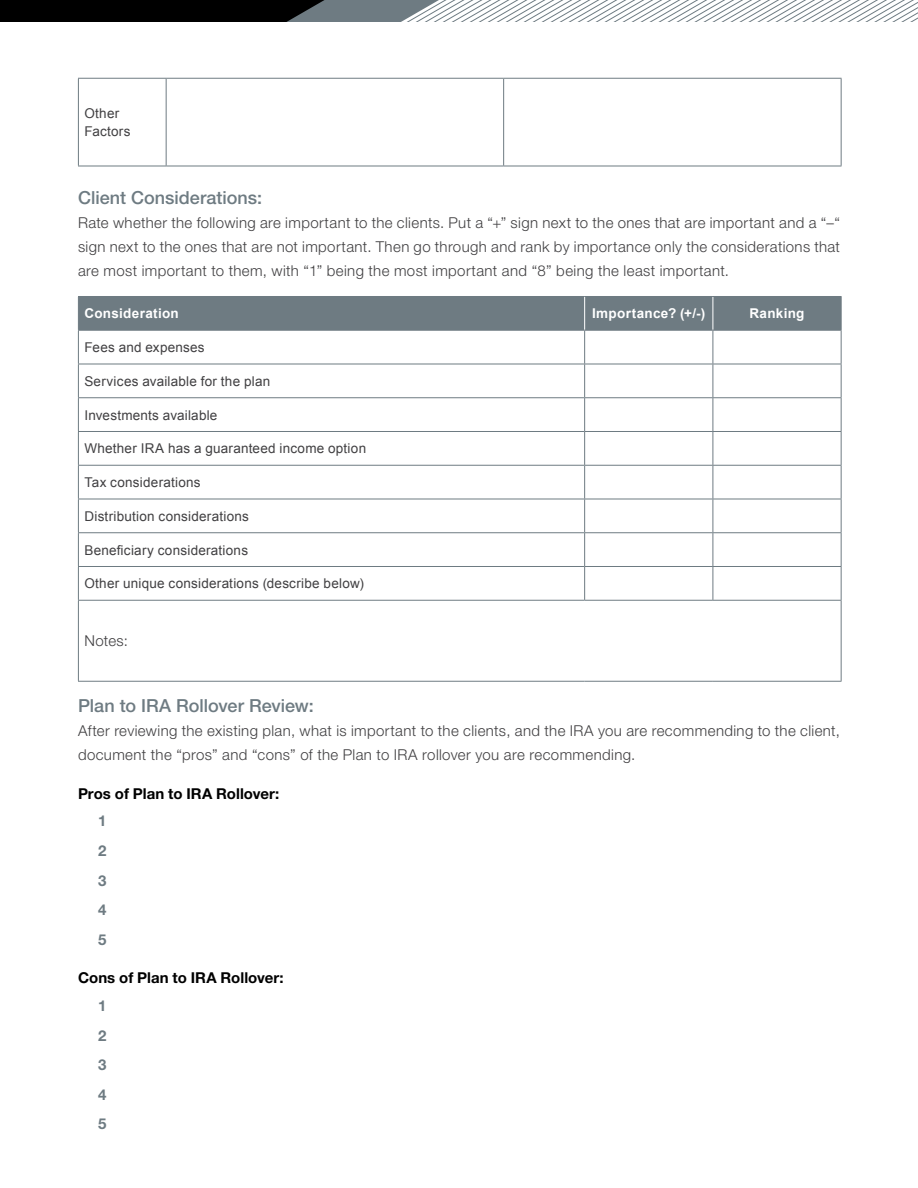
<style>
.page{position:relative;width:918px;height:1188px;background:#fff}
.page>*{position:absolute;margin:0;border:0;box-sizing:border-box;transform-origin:0 0}
.t1{font:500 18px "Helvetica Neue LT Pro";color:#6e7b82}
.t2{font:300 15px/24px "Helvetica Neue LT Pro";letter-spacing:.025em;color:#414042;text-align:justify}
.t3{font:700 15px "Helvetica Neue LT Pro";color:#000}
.t4{font:700 15px/29.7px "Helvetica Neue LT Pro";color:#6e7b82;text-align:justify}
.t5{font:13.5px/18px "Arial";letter-spacing:.02em;color:#414042}
.t6{font:700 13.5px "Arial";letter-spacing:.025em;color:#fff}
</style>
<div class="page">
<svg style="left:0;top:0;width:918px;height:22px"></svg>
<svg style="left:79px;top:79px;width:762px;height:87px"></svg>
<hr style="left:78px;top:79px;width:1px;height:87px;background:#6e7b82">
<hr style="left:78px;top:78px;width:88px;height:1px;background:#6e7b82">
<hr style="left:78px;top:166px;width:88px;height:1px;background:#6e7b82">
<hr style="left:166px;top:79px;width:1px;height:87px;background:#6e7b82">
<hr style="left:166px;top:78px;width:338px;height:1px;background:#6e7b82">
<hr style="left:166px;top:166px;width:338px;height:1px;background:#6e7b82">
<hr style="left:503px;top:79px;width:1px;height:87px;background:#6e7b82">
<hr style="left:504px;top:78px;width:338px;height:1px;background:#6e7b82">
<hr style="left:841px;top:79px;width:1px;height:87px;background:#6e7b82">
<hr style="left:504px;top:166px;width:338px;height:1px;background:#6e7b82">
<div style="left:79px;top:297px;width:762px;height:33px;background:#6e7b82"></div>
<svg style="left:79px;top:331px;width:762px;height:350px"></svg>
<hr style="left:584px;top:297px;width:1px;height:33px;background:#fff">
<hr style="left:713px;top:297px;width:1px;height:33px;background:#fff">
<hr style="left:78px;top:297px;width:1px;height:33px;background:#6e7b82">
<hr style="left:78px;top:296px;width:507px;height:1px;background:#6e7b82">
<hr style="left:585px;top:296px;width:128px;height:1px;background:#6e7b82">
<hr style="left:713px;top:296px;width:129px;height:1px;background:#6e7b82">
<hr style="left:841px;top:297px;width:1px;height:33px;background:#6e7b82">
<hr style="left:78px;top:331px;width:1px;height:33px;background:#6e7b82">
<hr style="left:78px;top:364px;width:1px;height:33px;background:#6e7b82">
<hr style="left:78px;top:398px;width:1px;height:33px;background:#6e7b82">
<hr style="left:78px;top:432px;width:1px;height:33px;background:#6e7b82">
<hr style="left:78px;top:466px;width:1px;height:33px;background:#6e7b82">
<hr style="left:78px;top:499px;width:1px;height:33px;background:#6e7b82">
<hr style="left:78px;top:533px;width:1px;height:33px;background:#6e7b82">
<hr style="left:78px;top:567px;width:1px;height:33px;background:#6e7b82">
<hr style="left:78px;top:601px;width:1px;height:80px;background:#6e7b82">
<hr style="left:78px;top:330px;width:507px;height:1px;background:#6e7b82">
<hr style="left:585px;top:330px;width:128px;height:1px;background:#6e7b82">
<hr style="left:713px;top:330px;width:129px;height:1px;background:#6e7b82">
<hr style="left:584px;top:331px;width:1px;height:33px;background:#6e7b82">
<hr style="left:713px;top:331px;width:1px;height:33px;background:#6e7b82">
<hr style="left:841px;top:331px;width:1px;height:33px;background:#6e7b82">
<hr style="left:584px;top:364px;width:1px;height:33px;background:#6e7b82">
<hr style="left:713px;top:364px;width:1px;height:33px;background:#6e7b82">
<hr style="left:841px;top:364px;width:1px;height:33px;background:#6e7b82">
<hr style="left:584px;top:398px;width:1px;height:33px;background:#6e7b82">
<hr style="left:713px;top:398px;width:1px;height:33px;background:#6e7b82">
<hr style="left:841px;top:398px;width:1px;height:33px;background:#6e7b82">
<hr style="left:584px;top:432px;width:1px;height:33px;background:#6e7b82">
<hr style="left:713px;top:432px;width:1px;height:33px;background:#6e7b82">
<hr style="left:841px;top:432px;width:1px;height:33px;background:#6e7b82">
<hr style="left:584px;top:466px;width:1px;height:33px;background:#6e7b82">
<hr style="left:713px;top:466px;width:1px;height:33px;background:#6e7b82">
<hr style="left:841px;top:466px;width:1px;height:33px;background:#6e7b82">
<hr style="left:584px;top:499px;width:1px;height:33px;background:#6e7b82">
<hr style="left:713px;top:499px;width:1px;height:33px;background:#6e7b82">
<hr style="left:841px;top:499px;width:1px;height:33px;background:#6e7b82">
<hr style="left:584px;top:533px;width:1px;height:33px;background:#6e7b82">
<hr style="left:713px;top:533px;width:1px;height:33px;background:#6e7b82">
<hr style="left:841px;top:533px;width:1px;height:33px;background:#6e7b82">
<hr style="left:584px;top:567px;width:1px;height:33px;background:#6e7b82">
<hr style="left:713px;top:567px;width:1px;height:33px;background:#6e7b82">
<hr style="left:841px;top:567px;width:1px;height:33px;background:#6e7b82">
<hr style="left:841px;top:601px;width:1px;height:80px;background:#6e7b82">
<hr style="left:78px;top:364px;width:507px;height:1px;background:#6e7b82">
<hr style="left:585px;top:364px;width:128px;height:1px;background:#6e7b82">
<hr style="left:713px;top:364px;width:129px;height:1px;background:#6e7b82">
<hr style="left:78px;top:397px;width:507px;height:1px;background:#6e7b82">
<hr style="left:585px;top:397px;width:128px;height:1px;background:#6e7b82">
<hr style="left:713px;top:397px;width:129px;height:1px;background:#6e7b82">
<hr style="left:78px;top:431px;width:507px;height:1px;background:#6e7b82">
<hr style="left:585px;top:431px;width:128px;height:1px;background:#6e7b82">
<hr style="left:713px;top:431px;width:129px;height:1px;background:#6e7b82">
<hr style="left:78px;top:465px;width:507px;height:1px;background:#6e7b82">
<hr style="left:585px;top:465px;width:128px;height:1px;background:#6e7b82">
<hr style="left:713px;top:465px;width:129px;height:1px;background:#6e7b82">
<hr style="left:78px;top:499px;width:507px;height:1px;background:#6e7b82">
<hr style="left:585px;top:499px;width:128px;height:1px;background:#6e7b82">
<hr style="left:713px;top:499px;width:129px;height:1px;background:#6e7b82">
<hr style="left:78px;top:532px;width:507px;height:1px;background:#6e7b82">
<hr style="left:585px;top:532px;width:128px;height:1px;background:#6e7b82">
<hr style="left:713px;top:532px;width:129px;height:1px;background:#6e7b82">
<hr style="left:78px;top:566px;width:507px;height:1px;background:#6e7b82">
<hr style="left:585px;top:566px;width:128px;height:1px;background:#6e7b82">
<hr style="left:713px;top:566px;width:129px;height:1px;background:#6e7b82">
<hr style="left:78px;top:600px;width:507px;height:1px;background:#6e7b82">
<hr style="left:585px;top:600px;width:128px;height:1px;background:#6e7b82">
<hr style="left:713px;top:600px;width:129px;height:1px;background:#6e7b82">
<hr style="left:78px;top:681px;width:507px;height:1px;background:#6e7b82">
<hr style="left:585px;top:681px;width:128px;height:1px;background:#6e7b82">
<hr style="left:713px;top:681px;width:129px;height:1px;background:#6e7b82">
<p class="t5" style="left:84px;top:104px;width:48px">Other<br>Factors</p>
<p class="t1" style="left:78px;top:187px;width:186px">Client Considerations:</p>
<p class="t2" style="left:78px;top:210px;width:764px">Rate whether the following are important to the clients. Put a “+” sign next to the ones that are important and a “–“ sign next to the ones that are not important. Then go through and rank by importance only the considerations that are most important to them, with “1” being the most important and “8” being the least important.</p>
<p class="t6" style="left:84px;top:305px;width:96px">Consideration</p>
<p class="t6" style="left:592px;top:305px;width:115px">Importance? (+/-)</p>
<p class="t6" style="left:750px;top:305px;width:56px">Ranking</p>
<p class="t5" style="left:84px;top:338px;width:122px">Fees and expenses</p>
<p class="t5" style="left:84px;top:372px;width:187px">Services available for the plan</p>
<p class="t5" style="left:84px;top:406px;width:135px">Investments available</p>
<p class="t5" style="left:84px;top:440px;width:283px">Whether IRA has a guaranteed income option</p>
<p class="t5" style="left:84px;top:473px;width:118px">Tax considerations</p>
<p class="t5" style="left:84px;top:507px;width:166px">Distribution considerations</p>
<p class="t5" style="left:84px;top:541px;width:165px">Beneficiary considerations</p>
<p class="t5" style="left:84px;top:575px;width:281px">Other unique considerations (describe below)</p>
<p class="t2" style="left:84px;top:628px;width:45px">Notes:</p>
<p class="t1" style="left:78px;top:695px;width:237px">Plan to IRA Rollover Review:</p>
<p class="t2" style="left:78px;top:719px;width:763px">After reviewing the existing plan, what is important to the clients, and the IRA you are recommending to the client, document the “pros” and “cons” of the Plan to IRA rollover you are recommending.</p>
<p class="t3" style="left:78px;top:784px;width:203px">Pros of Plan to IRA Rollover:</p>
<p class="t4" style="left:98px;top:806px;width:10px">1<br>2<br>3<br>4<br>5</p>
<p class="t3" style="left:78px;top:969px;width:207px">Cons of Plan to IRA Rollover:</p>
<p class="t4" style="left:98px;top:990px;width:10px">1<br>2<br>3<br>4<br>5</p>
</div>
